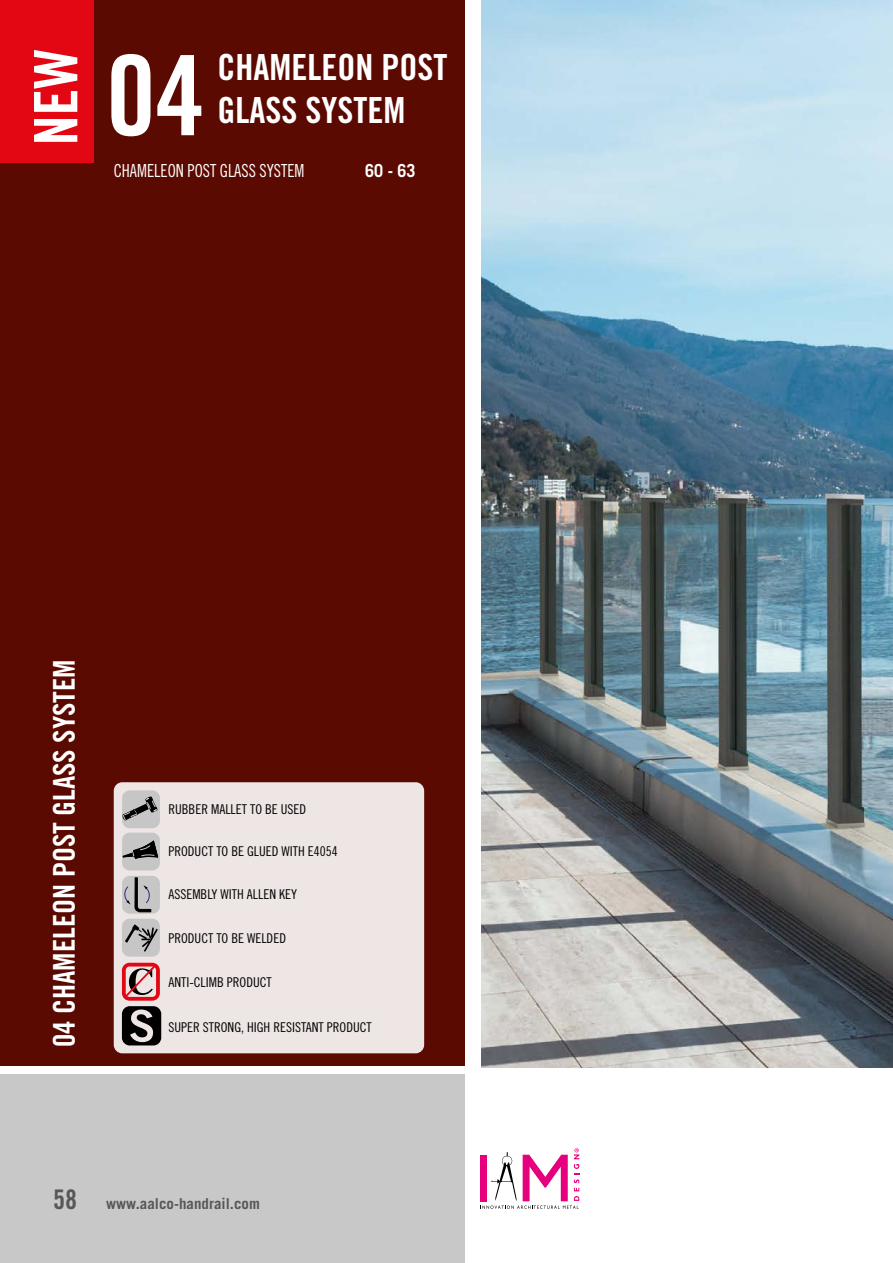
<style>
.page{position:relative;width:893px;height:1263px;background:#fff}
.page>*{position:absolute;margin:0;border:0;box-sizing:border-box;transform-origin:0 0}
.t1{font:111px "Trade Gothic LT Std Bd Cn 20";color:#fff}
.t2{font:60px "Trade Gothic LT Std Bd Cn 20";color:#fff}
.t3{font:36px "Trade Gothic LT Std Bd Cn 20";color:#fff}
.t4{font:30px "Trade Gothic LT Std Bd Cn 20";color:#fff}
.t5{font:27px "Trade Gothic LT Std Bd Cn 20";color:#575756}
.t6{font:18px "Trade Gothic LT Std Cn 18";color:#fff;scale:.9 1}
.t7{font:700 18px "Trade Gothic LT Std";color:#fff;scale:.9 1}
.t8{font:700 15px "Trade Gothic LT Std";color:#575756}
.t9{font:13.5px "Trade Gothic LT Std Cn 18";color:#000}
</style>
<div class="page">
<div style="left:0;top:0;width:464px;height:1066px;background:#5a0a00"></div>
<div style="left:0;top:1074px;width:464px;height:189px;background:#c8c8c8"></div>
<img style="left:481px;top:0;width:412px;height:1067px">
<div style="left:0;top:0;width:94px;height:162px;background:#e30613"></div>
<div style="left:114px;top:782px;width:310px;height:271px;background:#eee6e5;border-radius:9px"></div>
<div style="left:122px;top:790px;width:38px;height:38px;background:#c6c6c6;border-radius:8px"></div>
<svg style="left:123px;top:797px;width:34px;height:23px"></svg>
<div style="left:122px;top:876px;width:38px;height:38px;background:#c6c6c6;border-radius:8px"></div>
<svg style="left:124px;top:877px;width:27px;height:35px"></svg>
<div style="left:122px;top:833px;width:38px;height:37px;background:#c6c6c6;border-radius:8px"></div>
<svg style="left:122px;top:840px;width:36px;height:19px"></svg>
<div style="left:122px;top:919px;width:38px;height:38px;background:#c6c6c6;border-radius:8px"></div>
<svg style="left:125px;top:924px;width:33px;height:28px"></svg>
<svg style="left:122px;top:963px;width:39px;height:82px"></svg>
<svg style="left:480px;top:1148px;width:99px;height:61px"></svg>
<h2 class="t2" style="left:19px;top:145px;width:98px;rotate:-90deg">NEW</h2>
<h3 class="t3" style="left:218px;top:45px;width:231px">CHAMELEON POST</h3>
<h1 class="t1" style="left:106px;top:28px;width:100px">04</h1>
<h3 class="t3" style="left:218px;top:88px;width:189px">GLASS SYSTEM</h3>
<h3 class="t6" style="left:114px;top:159px;width:213px">CHAMELEON POST GLASS SYSTEM</h3>
<h3 class="t7" style="left:365px;top:159px;width:58px">60 - 63</h3>
<h3 class="t4" style="left:46px;top:1047px;width:390px;rotate:-90deg">04 CHAMELEON POST GLASS SYSTEM</h3>
<p class="t9" style="left:168px;top:801px;width:139px">RUBBER MALLET TO BE USED</p>
<p class="t9" style="left:168px;top:843px;width:171px">PRODUCT TO BE GLUED WITH E4054</p>
<p class="t9" style="left:168px;top:886px;width:130px">ASSEMBLY WITH ALLEN KEY</p>
<p class="t9" style="left:168px;top:930px;width:119px">PRODUCT TO BE WELDED</p>
<p class="t9" style="left:168px;top:974px;width:105px">ANTI-CLIMB PRODUCT</p>
<p class="t9" style="left:168px;top:1019px;width:205px">SUPER STRONG, HIGH RESISTANT PRODUCT</p>
<h3 class="t5" style="left:53px;top:1183px;width:25px">58</h3>
<p class="t8" style="left:106px;top:1194px;width:155px">www.aalco-handrail.com</p>
</div>
